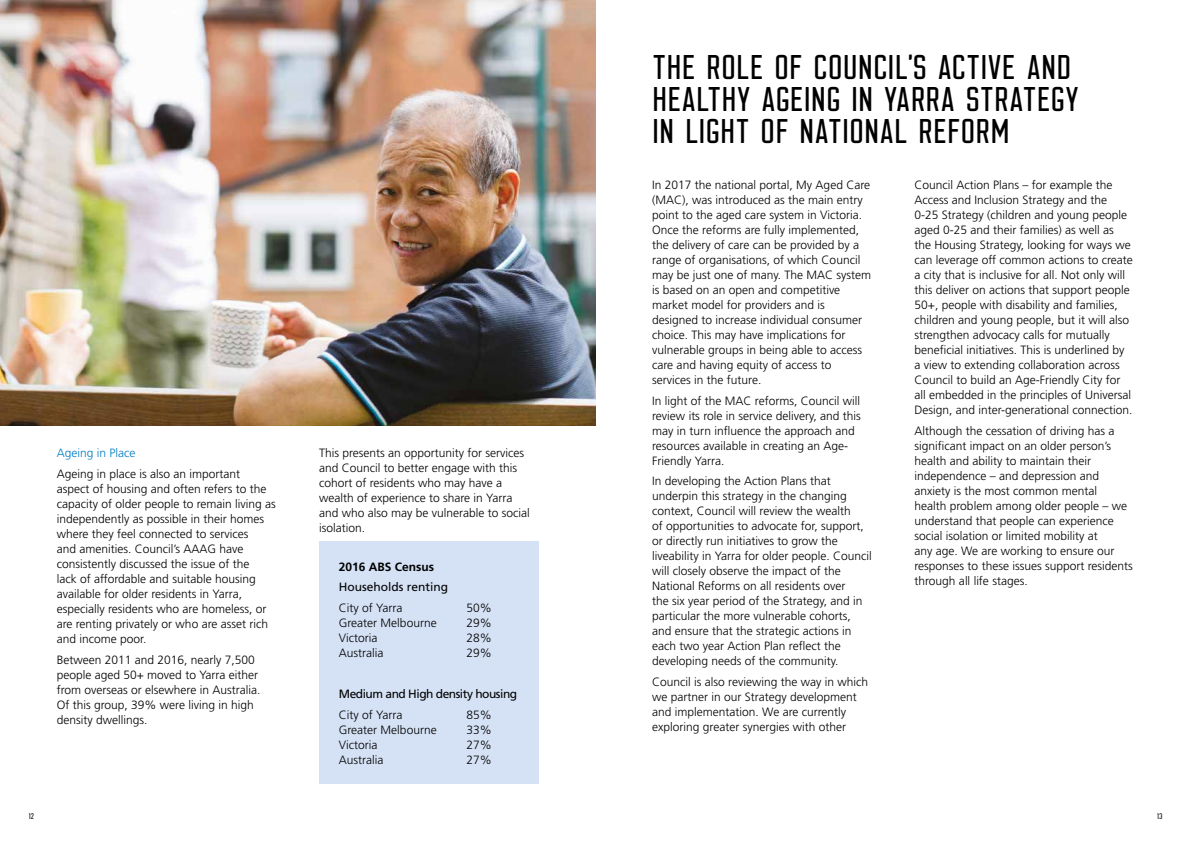
<style>
.page{position:relative;width:1191px;height:842px;background:#fff}
.page>*{position:absolute;margin:0;border:0;box-sizing:border-box;transform-origin:0 0}
.t1{font:30px/32px "Clarke";color:#000}
.t2{font:300 12px/15px "Frutiger LT Std";color:#000}
.t3{font:12px "Frutiger LT Std";letter-spacing:-.04em;color:#000}
.t4{font:12px "Frutiger LT Std";color:#000}
.t5{font:300 12px "Frutiger LT Std";color:#007cc3}
.t6{font:700 12px "Frutiger LT Std";color:#000}
.t7{font:7px "Clarke";color:#000}
</style>
<div class="page">
<div style="left:319px;top:542px;width:220px;height:242px;background:#d5e2f5"></div>
<img style="left:0;top:0;width:595px;height:426px">
<p class="t5" style="left:57px;top:446px;width:80px">Ageing in Place</p>
<p class="t2" style="left:57px;top:466px;width:221px">Ageing in place is also an important<br>aspect of housing and often refers to the capacity of older people to remain living as independently as possible in their homes where they feel connected to services<br>and amenities. Council’s AAAG have consistently discussed the issue of the<br>lack of affordable and suitable housing available for older residents in Yarra, especially residents who are homeless, or are renting privately or who are asset rich and income poor.</p>
<p class="t2" style="left:57px;top:652px;width:205px">Between 2011 and 2016, nearly 7,500 people aged 50+ moved to Yarra either from overseas or elsewhere in Australia.<br>Of this group, 39% were living in high density dwellings.</p>
<p class="t2" style="left:319px;top:446px;width:212px">This presents an opportunity for services and Council to better engage with this cohort of residents who may have a wealth of experience to share in Yarra and who also may be vulnerable to social isolation.</p>
<p class="t6" style="left:339px;top:559px;width:97px">2016 ABS Census</p>
<p class="t4" style="left:339px;top:580px;width:111px">Households renting</p>
<p class="t2" style="left:339px;top:600px;width:65px">City of Yarra</p>
<p class="t2" style="left:466px;top:600px;width:27px">50%</p>
<p class="t2" style="left:339px;top:615px;width:100px">Greater Melbourne</p>
<p class="t2" style="left:466px;top:615px;width:27px">29%</p>
<p class="t2" style="left:339px;top:630px;width:40px">Victoria</p>
<p class="t2" style="left:466px;top:630px;width:27px">28%</p>
<p class="t2" style="left:339px;top:645px;width:46px">Australia</p>
<p class="t2" style="left:466px;top:645px;width:27px">29%</p>
<p class="t3" style="left:339px;top:687px;width:180px">Medium and High density housing</p>
<p class="t2" style="left:339px;top:707px;width:65px">City of Yarra</p>
<p class="t2" style="left:466px;top:707px;width:27px">85%</p>
<p class="t2" style="left:339px;top:722px;width:100px">Greater Melbourne</p>
<p class="t2" style="left:466px;top:722px;width:27px">33%</p>
<p class="t2" style="left:339px;top:737px;width:40px">Victoria</p>
<p class="t2" style="left:466px;top:737px;width:27px">27%</p>
<p class="t2" style="left:339px;top:752px;width:46px">Australia</p>
<p class="t2" style="left:466px;top:752px;width:27px">27%</p>
<h1 class="t1" style="left:652px;top:51px;width:428px">THE ROLE OF COUNCIL’S ACTIVE AND<br>HEALTHY AGEING IN YARRA STRATEGY<br>IN LIGHT OF NATIONAL REFORM</h1>
<p class="t2" style="left:652px;top:178px;width:220px">In 2017 the national portal, My Aged Care (MAC), was introduced as the main entry point to the aged care system in Victoria.<br>Once the reforms are fully implemented, the delivery of care can be provided by a range of organisations, of which Council may be just one of many. The MAC system is based on an open and competitive market model for providers and is designed to increase individual consumer choice. This may have implications for vulnerable groups in being able to access care and having equity of access to services in the future.</p>
<p class="t2" style="left:652px;top:393px;width:210px">In light of the MAC reforms, Council will review its role in service delivery, and this may in turn influence the approach and resources available in creating an Age-Friendly Yarra.</p>
<p class="t2" style="left:652px;top:474px;width:221px">In developing the Action Plans that underpin this strategy in the changing context, Council will review the wealth<br>of opportunities to advocate for, support, or directly run initiatives to grow the liveability in Yarra for older people. Council will closely observe the impact of the National Reforms on all residents over<br>the six year period of the Strategy, and in particular the more vulnerable cohorts, and ensure that the strategic actions in each two year Action Plan reflect the developing needs of the community.</p>
<p class="t2" style="left:652px;top:675px;width:217px">Council is also reviewing the way in which we partner in our Strategy development and implementation. We are currently exploring greater synergies with other</p>
<p class="t2" style="left:914px;top:178px;width:220px">Council Action Plans – for example the Access and Inclusion Strategy and the 0-25 Strategy (children and young people aged 0-25 and their families) as well as the Housing Strategy, looking for ways we can leverage off common actions to create a city that is inclusive for all. Not only will this deliver on actions that support people 50+, people with disability and families, children and young people, but it will also strengthen advocacy calls for mutually beneficial initiatives. This is underlined by a view to extending collaboration across Council to build an Age-Friendly City for all embedded in the principles of Universal Design, and inter-generational connection.</p>
<p class="t2" style="left:914px;top:423px;width:220px">Although the cessation of driving has a significant impact on an older person’s health and ability to maintain their independence – and depression and anxiety is the most common mental<br>health problem among older people – we understand that people can experience social isolation or limited mobility at<br>any age. We are working to ensure our responses to these issues support residents through all life stages.</p>
<p class="t7" style="left:28px;top:812px;width:7px">12</p>
<p class="t7" style="left:1157px;top:812px;width:7px">13</p>
</div>
